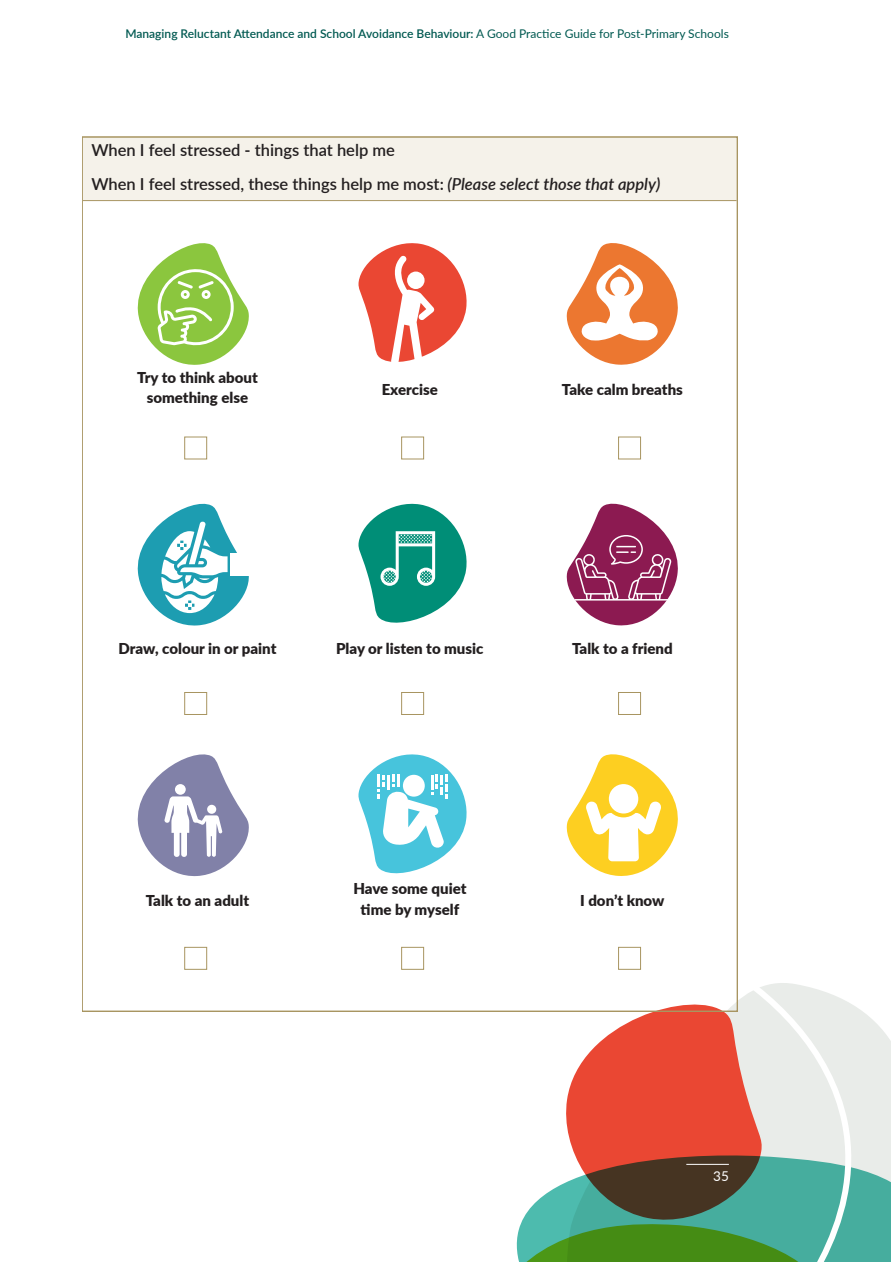
<style>
.page{position:relative;width:892px;height:1262px;background:#fff}
.page>*{position:absolute;margin:0;border:0;box-sizing:border-box;transform-origin:0 0}
.t1{font:600 16.5px "Lato";color:#231f20}
.t2{font:900 15px/20.2px "Lato";color:#231f20;text-align:center}
.t3{font:13.5px "Lato";color:#fff}
.t4{font:600 12px "Lato";color:#005951}
.s1{font-weight:400}
.s2{font-style:italic}
</style>
<div class="page">
<svg style="left:868px;top:1016px;width:22px;height:139px;background:#eaedea"></svg>
<svg style="left:868px;top:1155px;width:22px;height:106px;background:#67b9ad"></svg>
<svg style="left:490px;top:886px;width:378px;height:375px"></svg>
<div style="left:83px;top:138px;width:653px;height:62px;background:#f5f2ea"></div>
<hr style="left:83px;top:200px;width:653px;height:1px;background:#a89561">
<div style="left:184px;top:436px;width:23px;height:23px;border:1px solid #a89561"></div>
<div style="left:401px;top:436px;width:23px;height:23px;border:1px solid #a89561"></div>
<div style="left:618px;top:436px;width:23px;height:23px;border:1px solid #a89561"></div>
<hr style="left:686px;top:1164px;width:42px;height:1px;background:#fff">
<div style="left:184px;top:692px;width:23px;height:23px;border:1px solid #a89561"></div>
<div style="left:401px;top:692px;width:23px;height:23px;border:1px solid #a89561"></div>
<div style="left:618px;top:692px;width:23px;height:23px;border:1px solid #a89561"></div>
<div style="left:184px;top:947px;width:23px;height:22px;border:1px solid #a89561"></div>
<div style="left:401px;top:947px;width:23px;height:22px;border:1px solid #a89561"></div>
<div style="left:618px;top:947px;width:23px;height:22px;border:1px solid #a89561"></div>
<svg style="left:137px;top:243px;width:112px;height:122px"></svg>
<svg style="left:358px;top:243px;width:109px;height:119px"></svg>
<svg style="left:566px;top:243px;width:112px;height:122px"></svg>
<svg style="left:137px;top:503px;width:112px;height:123px"></svg>
<svg style="left:358px;top:503px;width:109px;height:120px"></svg>
<svg style="left:566px;top:503px;width:112px;height:123px"></svg>
<svg style="left:137px;top:754px;width:112px;height:123px"></svg>
<div style="left:207px;top:804px;width:9px;height:9px;background:#fff;border-radius:50%"></div>
<svg style="left:358px;top:754px;width:109px;height:120px"></svg>
<svg style="left:566px;top:754px;width:112px;height:122px"></svg>
<div style="left:608px;top:784px;width:30px;height:29px;background:#fff;border-radius:50%"></div>
<p class="t4" style="left:125px;top:26px;width:605px">Managing Reluctant Attendance and School Avoidance Behaviour: <span class="s1">A Good Practice Guide for Post-Primary Schools</span></p>
<p class="t1" style="left:91px;top:139px;width:305px">When I feel stressed - things that help me</p>
<p class="t1" style="left:91px;top:173px;width:570px">When I feel stressed, these things help me most: <span class="s2">(Please select those that apply)</span></p>
<p class="t2" style="left:137px;top:367px;width:122px">Try to think about something else</p>
<p class="t2" style="left:381px;top:379px;width:58px">Exercise</p>
<p class="t2" style="left:561px;top:379px;width:123px">Take calm breaths</p>
<p class="t2" style="left:118px;top:637px;width:159px">Draw, colour in or paint</p>
<p class="t2" style="left:336px;top:637px;width:149px">Play or listen to music</p>
<p class="t2" style="left:572px;top:637px;width:102px">Talk to a friend</p>
<p class="t2" style="left:146px;top:890px;width:105px">Talk to an adult</p>
<p class="t2" style="left:353px;top:878px;width:115px">Have some quiet time by myself</p>
<p class="t2" style="left:580px;top:890px;width:86px">I don’t know</p>
<p class="t3" style="left:713px;top:1167px;width:17px">35</p>
</div>
